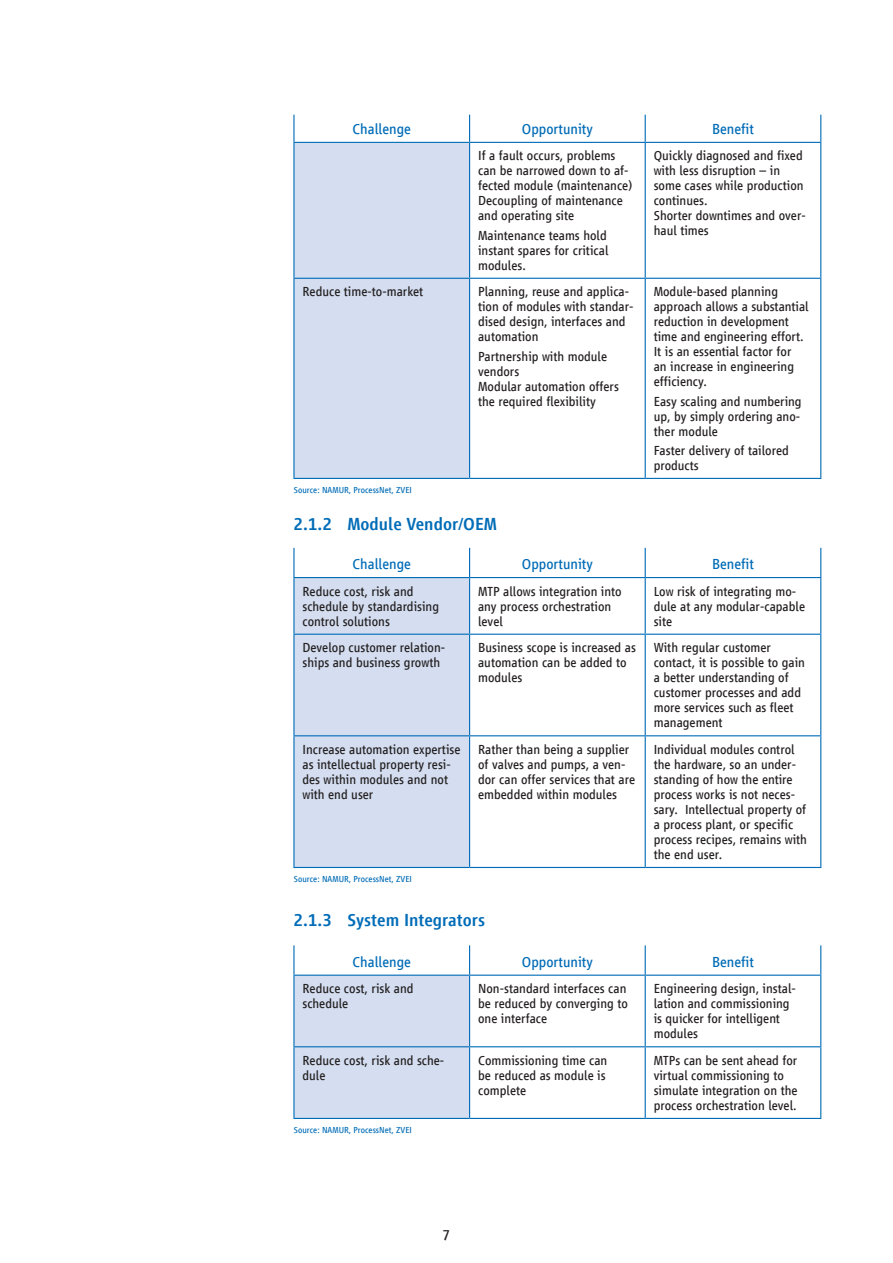
<style>
.page{position:relative;width:893px;height:1263px;background:#fff}
.page>*{position:absolute;margin:0;border:0;box-sizing:border-box;transform-origin:0 0}
.t1{font:500 18px "Vialog LT Com";color:#006cb7}
.t2{font:15px "Vialog LT Com";color:#006cb7}
.t3{font:15px "Vialog LT Com";color:#231f20}
.t4{font:13.5px/15px "Vialog LT Com";color:#231f20}
.t5{font:9px "Vialog LT Com";color:#006cb7}
</style>
<div class="page">
<svg style="left:295px;top:143px;width:525px;height:335px"></svg>
<hr style="left:293px;top:115px;width:2px;height:27px;background:#006cb7">
<svg style="left:469px;top:115px;width:1px;height:27px"></svg>
<svg style="left:645px;top:115px;width:1px;height:27px"></svg>
<svg style="left:820px;top:115px;width:1px;height:27px"></svg>
<hr style="left:293px;top:143px;width:2px;height:135px;background:#006cb7">
<hr style="left:469px;top:143px;width:1px;height:135px;background:#006cb7">
<hr style="left:645px;top:143px;width:1px;height:135px;background:#006cb7">
<hr style="left:820px;top:143px;width:1px;height:135px;background:#006cb7">
<hr style="left:293px;top:279px;width:2px;height:199px;background:#006cb7">
<hr style="left:469px;top:279px;width:1px;height:199px;background:#006cb7">
<hr style="left:645px;top:279px;width:1px;height:199px;background:#006cb7">
<hr style="left:820px;top:279px;width:1px;height:199px;background:#006cb7">
<hr style="left:293px;top:142px;width:177px;height:1px;background:#006cb7">
<hr style="left:470px;top:142px;width:175px;height:1px;background:#006cb7">
<hr style="left:293px;top:278px;width:177px;height:1px;background:#006cb7">
<hr style="left:470px;top:278px;width:175px;height:1px;background:#006cb7">
<hr style="left:293px;top:478px;width:177px;height:1px;background:#006cb7">
<hr style="left:470px;top:478px;width:175px;height:1px;background:#006cb7">
<hr style="left:645px;top:142px;width:176px;height:1px;background:#006cb7">
<hr style="left:645px;top:278px;width:176px;height:1px;background:#006cb7">
<hr style="left:645px;top:478px;width:176px;height:1px;background:#006cb7">
<svg style="left:295px;top:578px;width:525px;height:289px"></svg>
<hr style="left:293px;top:548px;width:2px;height:29px;background:#006cb7">
<svg style="left:469px;top:548px;width:1px;height:29px"></svg>
<svg style="left:645px;top:548px;width:1px;height:29px"></svg>
<svg style="left:820px;top:548px;width:1px;height:29px"></svg>
<hr style="left:293px;top:578px;width:2px;height:56px;background:#006cb7">
<hr style="left:469px;top:578px;width:1px;height:56px;background:#006cb7">
<hr style="left:645px;top:578px;width:1px;height:56px;background:#006cb7">
<hr style="left:820px;top:578px;width:1px;height:56px;background:#006cb7">
<hr style="left:293px;top:635px;width:2px;height:100px;background:#006cb7">
<hr style="left:469px;top:635px;width:1px;height:100px;background:#006cb7">
<hr style="left:645px;top:635px;width:1px;height:100px;background:#006cb7">
<hr style="left:820px;top:635px;width:1px;height:100px;background:#006cb7">
<hr style="left:293px;top:736px;width:2px;height:131px;background:#006cb7">
<hr style="left:469px;top:736px;width:1px;height:131px;background:#006cb7">
<hr style="left:645px;top:736px;width:1px;height:131px;background:#006cb7">
<hr style="left:820px;top:736px;width:1px;height:131px;background:#006cb7">
<hr style="left:293px;top:577px;width:177px;height:1px;background:#006cb7">
<hr style="left:470px;top:577px;width:175px;height:1px;background:#006cb7">
<hr style="left:293px;top:634px;width:177px;height:1px;background:#006cb7">
<hr style="left:470px;top:634px;width:175px;height:1px;background:#006cb7">
<hr style="left:293px;top:735px;width:177px;height:1px;background:#006cb7">
<hr style="left:470px;top:735px;width:175px;height:1px;background:#006cb7">
<hr style="left:293px;top:867px;width:177px;height:1px;background:#006cb7">
<hr style="left:470px;top:867px;width:175px;height:1px;background:#006cb7">
<hr style="left:645px;top:577px;width:176px;height:1px;background:#006cb7">
<hr style="left:645px;top:634px;width:176px;height:1px;background:#006cb7">
<hr style="left:645px;top:735px;width:176px;height:1px;background:#006cb7">
<hr style="left:645px;top:867px;width:176px;height:1px;background:#006cb7">
<svg style="left:470px;top:976px;width:350px;height:142px"></svg>
<hr style="left:293px;top:945px;width:2px;height:29px;background:#006cb7">
<svg style="left:294px;top:945px;width:176px;height:173px"></svg>
<svg style="left:645px;top:945px;width:1px;height:29px"></svg>
<svg style="left:820px;top:945px;width:1px;height:29px"></svg>
<hr style="left:293px;top:976px;width:2px;height:70px;background:#006cb7">
<hr style="left:469px;top:976px;width:1px;height:70px;background:#006cb7">
<hr style="left:645px;top:976px;width:1px;height:70px;background:#006cb7">
<hr style="left:820px;top:976px;width:1px;height:70px;background:#006cb7">
<hr style="left:293px;top:1047px;width:2px;height:71px;background:#006cb7">
<hr style="left:469px;top:1047px;width:1px;height:71px;background:#006cb7">
<hr style="left:645px;top:1047px;width:1px;height:71px;background:#006cb7">
<hr style="left:820px;top:1047px;width:1px;height:71px;background:#006cb7">
<hr style="left:293px;top:974px;width:177px;height:2px;background:#006cb7">
<hr style="left:470px;top:974px;width:175px;height:2px;background:#006cb7">
<hr style="left:293px;top:1046px;width:177px;height:1px;background:#006cb7">
<hr style="left:470px;top:1046px;width:175px;height:1px;background:#006cb7">
<hr style="left:293px;top:1118px;width:177px;height:1px;background:#006cb7">
<hr style="left:470px;top:1118px;width:175px;height:1px;background:#006cb7">
<hr style="left:645px;top:974px;width:176px;height:2px;background:#006cb7">
<hr style="left:645px;top:1046px;width:176px;height:1px;background:#006cb7">
<hr style="left:645px;top:1118px;width:176px;height:1px;background:#006cb7">
<p class="t2" style="left:353px;top:121px;width:60px">Challenge</p>
<p class="t2" style="left:522px;top:121px;width:72px">Opportunity</p>
<p class="t2" style="left:712px;top:121px;width:43px">Benefit</p>
<p class="t4" style="left:478px;top:149px;width:156px">If a fault occurs, problems can be narrowed down to af&shy;fected module (maintenance)<br>Decoupling of maintenance and operating site</p>
<p class="t4" style="left:478px;top:228px;width:132px">Maintenance teams hold instant spares for critical modules.</p>
<p class="t4" style="left:654px;top:149px;width:154px">Quickly diagnosed and fixed with less disruption – in some cases while production continues.<br>Shorter downtimes and over&shy;haul times</p>
<p class="t4" style="left:302px;top:284px;width:122px">Reduce time-to-market</p>
<p class="t4" style="left:478px;top:284px;width:157px">Planning, reuse and applica&shy;tion of modules with standar&shy;dised design, interfaces and automation</p>
<p class="t4" style="left:478px;top:349px;width:142px">Partnership with module vendors<br>Modular automation offers the required flexibility</p>
<p class="t4" style="left:654px;top:284px;width:157px">Module-based planning approach allows a substantial reduction in development time and engineering effort.<br>It is an essential factor for<br>an increase in engineering efficiency.</p>
<p class="t4" style="left:654px;top:394px;width:149px;text-align:justify">Easy scaling and numbering up, by simply ordering ano&shy;ther module</p>
<p class="t4" style="left:654px;top:443px;width:137px">Faster delivery of tailored products</p>
<p class="t5" style="left:294px;top:484px;width:119px">Source: NAMUR, ProcessNet, ZVEI</p>
<h1 class="t1" style="left:293px;top:514px;width:205px">2.1.2 Module Vendor/OEM</h1>
<p class="t2" style="left:353px;top:556px;width:60px">Challenge</p>
<p class="t2" style="left:522px;top:556px;width:72px">Opportunity</p>
<p class="t2" style="left:712px;top:556px;width:43px">Benefit</p>
<p class="t4" style="left:302px;top:584px;width:138px">Reduce cost, risk and schedule by standardising control solutions</p>
<p class="t4" style="left:478px;top:584px;width:145px">MTP allows integration into any process orchestration level</p>
<p class="t4" style="left:654px;top:584px;width:153px">Low risk of integrating mo&shy;dule at any modular-capable site</p>
<p class="t4" style="left:302px;top:640px;width:144px">Develop customer relation&shy;ships and business growth</p>
<p class="t4" style="left:478px;top:640px;width:159px">Business scope is increased as automation can be added to modules</p>
<p class="t4" style="left:654px;top:640px;width:153px">With regular customer contact, it is possible to gain a better understanding of customer processes and add more services such as fleet management</p>
<p class="t4" style="left:302px;top:742px;width:160px">Increase automation expertise as intellectual property resi&shy;des within modules and not with end user</p>
<p class="t4" style="left:478px;top:742px;width:158px">Rather than being a supplier of valves and pumps, a ven&shy;dor can offer services that are embedded within modules</p>
<p class="t4" style="left:654px;top:742px;width:155px">Individual modules control the hardware, so an under&shy;standing of how the entire process works is not neces&shy;sary. Intellectual property of a process plant, or specific process recipes, remains with the end user.</p>
<p class="t5" style="left:294px;top:874px;width:119px">Source: NAMUR, ProcessNet, ZVEI</p>
<h1 class="t1" style="left:293px;top:910px;width:193px">2.1.3 System Integrators</h1>
<p class="t2" style="left:353px;top:953px;width:60px">Challenge</p>
<p class="t2" style="left:522px;top:953px;width:72px">Opportunity</p>
<p class="t2" style="left:712px;top:953px;width:43px">Benefit</p>
<p class="t4" style="left:302px;top:981px;width:113px">Reduce cost, risk and schedule</p>
<p class="t4" style="left:478px;top:981px;width:151px;text-align:justify">Non-standard interfaces can be reduced by converging to one interface</p>
<p class="t4" style="left:654px;top:981px;width:144px">Engineering design, instal&shy;lation and commissioning is quicker for intelligent modules</p>
<p class="t4" style="left:302px;top:1053px;width:143px">Reduce cost, risk and sche&shy;dule</p>
<p class="t4" style="left:478px;top:1053px;width:131px">Commissioning time can be reduced as module is complete</p>
<p class="t4" style="left:654px;top:1053px;width:145px">MTPs can be sent ahead for virtual commissioning to simulate integration on the process orchestration level.</p>
<p class="t5" style="left:294px;top:1124px;width:119px">Source: NAMUR, ProcessNet, ZVEI</p>
<p class="t3" style="left:443px;top:1226px;width:9px">7</p>
</div>
